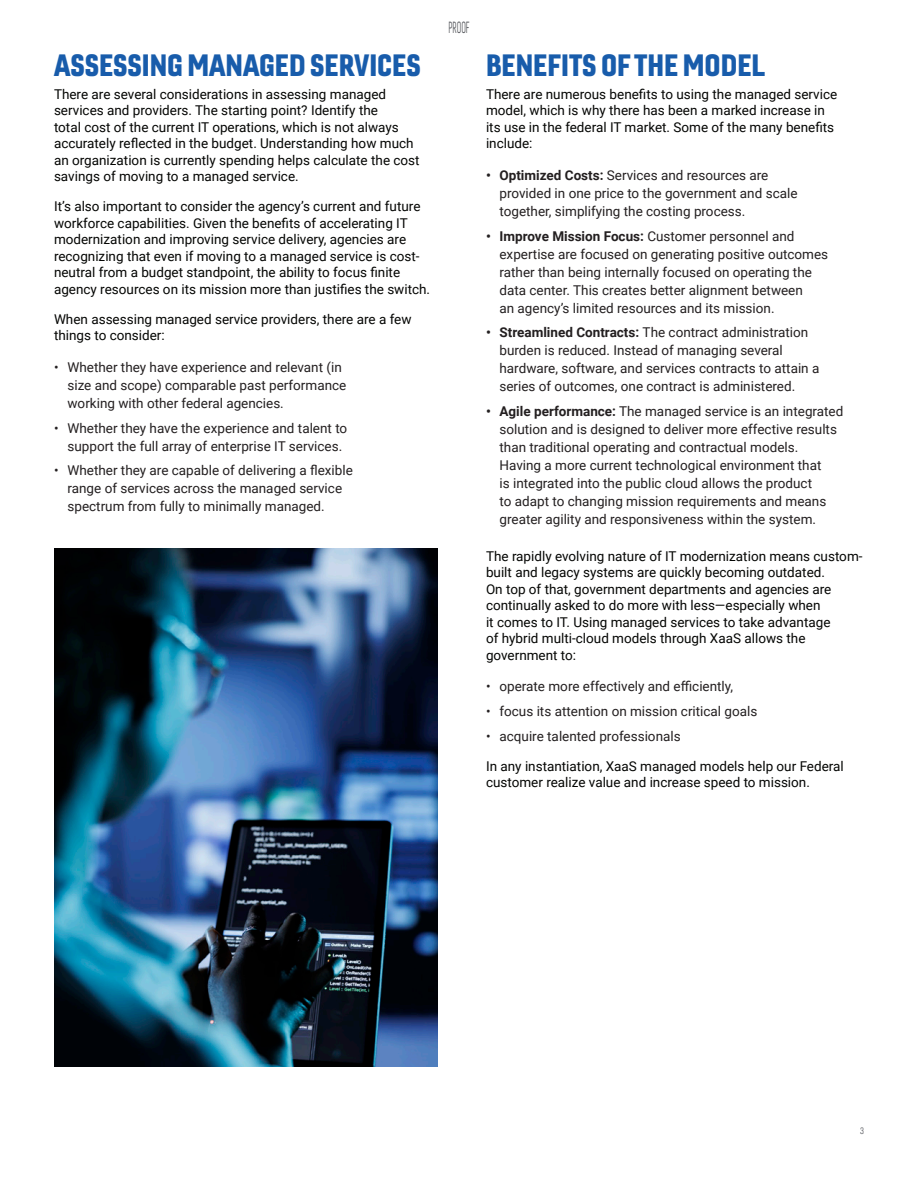
<style>
.page{position:relative;width:918px;height:1188px;background:#fff}
.page>*{position:absolute;margin:0;border:0;box-sizing:border-box;transform-origin:0 0}
.Body_header_20pt{font:30px "Gineso Con Bla";color:#185cab}
.t1{font:15.75px "Gineso Con Boo";color:#54565b;scale:.57 1}
.t2{font:13.5px/18px "Roboto";color:#231f20}
.Body_Copy_9pt{font:13.5px/16.5px "Roboto";color:#040503}
.Page____Footer{font:9px "Gineso Con Boo";color:#54565b}
.s1{font-weight:700}
</style>
<div class="page">
<img style="left:54px;top:548px;width:383px;height:518px">
<p class="Body_header_20pt" style="left:54px;top:45px;width:368px">ASSESSING MANAGED SERVICES</p>
<p class="Body_Copy_9pt" style="left:54px;top:85px;width:367px">There are several considerations in assessing managed services and providers. The starting point? Identify the<br>total cost of the current IT operations, which is not always accurately reflected in the budget. Understanding how much an organization is currently spending helps calculate the cost savings of moving to a managed service.</p>
<p class="Body_Copy_9pt" style="left:54px;top:198px;width:378px">It’s also important to consider the agency’s current and future workforce capabilities. Given the benefits of accelerating IT modernization and improving service delivery, agencies are recognizing that even if moving to a managed service is cost&shy;neutral from a budget standpoint, the ability to focus finite agency resources on its mission more than justifies the switch.</p>
<p class="Body_Copy_9pt" style="left:54px;top:310px;width:359px">When assessing managed service providers, there are a few things to consider:</p>
<p class="t2" style="left:68px;top:358px;width:280px;text-indent:-14px">• Whether they have experience and relevant (in size and scope) comparable past performance working with other federal agencies.</p>
<p class="t2" style="left:68px;top:418px;width:281px;text-indent:-14px">• Whether they have the experience and talent to support the full array of enterprise IT services.</p>
<p class="t2" style="left:68px;top:461px;width:287px;text-indent:-14px">• Whether they are capable of delivering a flexible range of services across the managed service spectrum from fully to minimally managed.</p>
<p class="t1" style="left:449px;top:18px;width:38px">PROOF</p>
<p class="Body_header_20pt" style="left:486px;top:45px;width:281px">BENEFITS OF THE MODEL</p>
<p class="Body_Copy_9pt" style="left:486px;top:85px;width:353px">There are numerous benefits to using the managed service model, which is why there has been a marked increase in its use in the federal IT market. Some of the many benefits include:</p>
<p class="t2" style="left:500px;top:166px;width:300px;text-indent:-14px"><span class="s1">• Optimized Costs:</span> Services and resources are provided in one price to the government and scale together, simplifying the costing process.</p>
<p class="t2" style="left:500px;top:226px;width:330px;text-indent:-14px"><span class="s1">• Improve Mission Focus:</span> Customer personnel and expertise are focused on generating positive outcomes rather than being internally focused on operating the data center. This creates better alignment between<br>an agency’s limited resources and its mission.</p>
<p class="t2" style="left:500px;top:323px;width:321px;text-indent:-14px"><span class="s1">• Streamlined Contracts:</span> The contract administration burden is reduced. Instead of managing several hardware, software, and services contracts to attain a series of outcomes, one contract is administered.</p>
<p class="t2" style="left:500px;top:402px;width:345px;text-indent:-14px"><span class="s1">• Agile performance:</span> The managed service is an integrated solution and is designed to deliver more effective results than traditional operating and contractual models.<br>Having a more current technological environment that<br>is integrated into the public cloud allows the product<br>to adapt to changing mission requirements and means greater agility and responsiveness within the system.</p>
<p class="Body_Copy_9pt" style="left:486px;top:547px;width:378px">The rapidly evolving nature of IT modernization means custom&shy;built and legacy systems are quickly becoming outdated.<br>On top of that, government departments and agencies are continually asked to do more with less—especially when<br>it comes to IT. Using managed services to take advantage<br>of hybrid multi-cloud models through XaaS allows the government to:</p>
<p class="t2" style="left:486px;top:677px;width:249px">• operate more effectively and efficiently,</p>
<p class="t2" style="left:486px;top:702px;width:273px">• focus its attention on mission critical goals</p>
<p class="t2" style="left:486px;top:727px;width:196px">• acquire talented professionals</p>
<p class="Body_Copy_9pt" style="left:486px;top:757px;width:359px">In any instantiation, XaaS managed models help our Federal customer realize value and increase speed to mission.</p>
<p class="Page____Footer" style="left:860px;top:1125px;width:5px">3</p>
</div>
